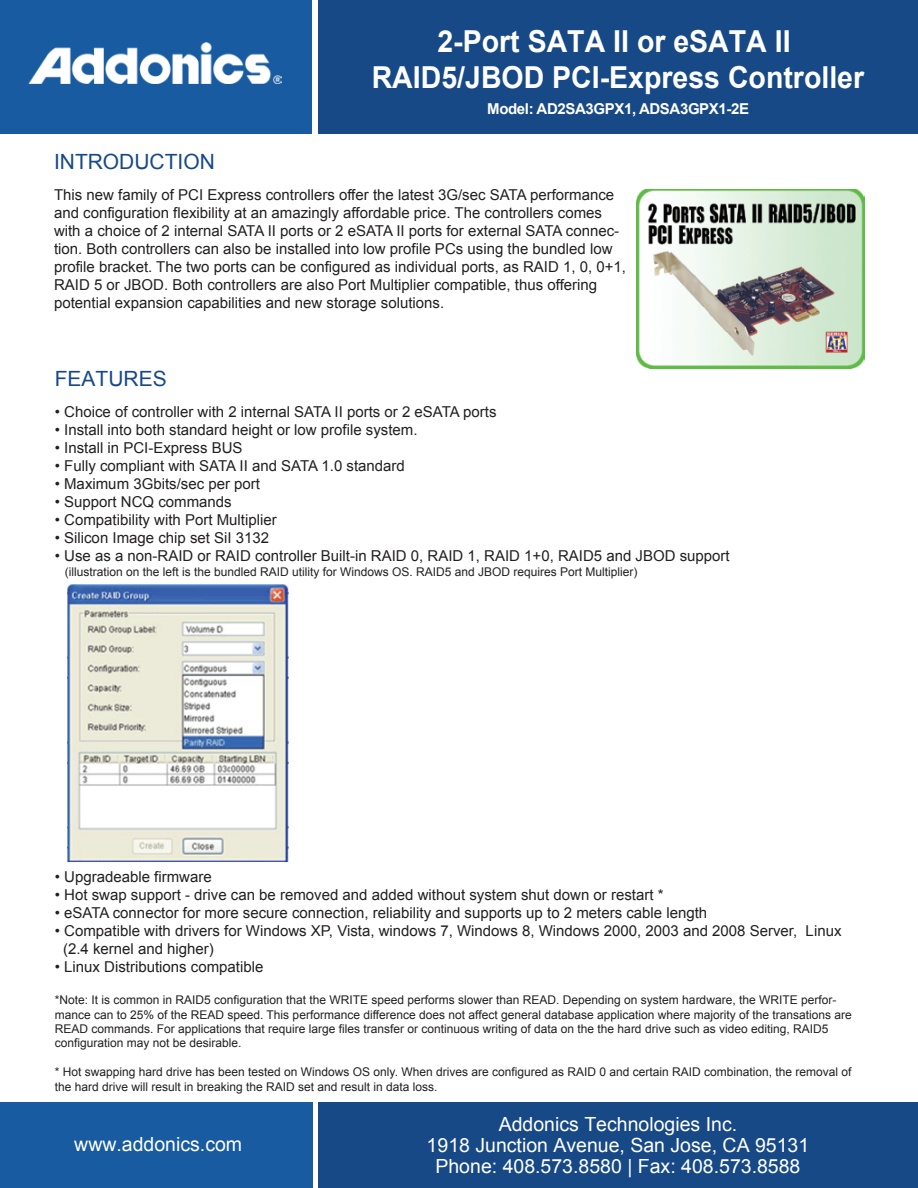
<style>
.page{position:relative;width:918px;height:1188px;background:#fff}
.page>*{position:absolute;margin:0;border:0;box-sizing:border-box;transform-origin:0 0}
.t1{font:700 30.3px/36.3px "Arial";color:#fff;text-align:center;scale:.94 1}
.t2{font:21px "Arial";color:#174988}
.t3{font:19.5px/21px "Arial";color:#fff;text-align:center}
.t4{font:15px/18px "Arial";color:#231f20}
.t5{font:700 15px "Arial";letter-spacing:-.025em;color:#fff}
.t6{font:12px/14.4px "Arial";color:#231f20}
</style>
<div class="page">
<div style="left:0;top:0;width:312px;height:134px;background:#185ba0"></div>
<div style="left:318px;top:0;width:600px;height:134px;background:#174986"></div>
<div style="left:0;top:1102px;width:312px;height:86px;background:#185ba0"></div>
<div style="left:318px;top:1102px;width:600px;height:86px;background:#174986"></div>
<img style="left:29px;top:42px;width:252px;height:42px">
<img style="left:636px;top:189px;width:228px;height:179px">
<img style="left:67px;top:584px;width:222px;height:278px">
<h1 class="t1" style="left:372px;top:24px;width:525px">2-Port SATA II or eSATA II<br>RAID5/JBOD PCI-Express Controller</h1>
<h2 class="t2" style="left:54px;top:148px;width:162px">INTRODUCTION</h2>
<p class="t5" style="left:487px;top:99px;width:263px">Model: AD2SA3GPX1, ADSA3GPX1-2E</p>
<p class="t4" style="left:54px;top:186px;width:574px">This new family of PCI Express controllers offer the latest 3G/sec SATA performance and configuration flexibility at an amazingly affordable price. The controllers comes with a choice of 2 internal SATA II ports or 2 eSATA II ports for external SATA connec&shy;tion. Both controllers can also be installed into low profile PCs using the bundled low profile bracket. The two ports can be configured as individual ports, as RAID 1, 0, 0+1, RAID 5 or JBOD. Both controllers are also Port Multiplier compatible, thus offering potential expansion capabilities and new storage solutions.</p>
<h2 class="t2" style="left:55px;top:365px;width:114px">FEATURES</h2>
<p class="t4" style="left:55px;top:403px;width:443px">• Choice of controller with 2 internal SATA II ports or 2 eSATA ports</p>
<p class="t4" style="left:55px;top:421px;width:364px">• Install into both standard height or low profile system.</p>
<p class="t4" style="left:55px;top:439px;width:189px">• Install in PCI-Express BUS</p>
<p class="t4" style="left:55px;top:457px;width:352px">• Fully compliant with SATA II and SATA 1.0 standard</p>
<p class="t4" style="left:55px;top:475px;width:207px">• Maximum 3Gbits/sec per port</p>
<p class="t4" style="left:55px;top:493px;width:178px">• Support NCQ commands</p>
<p class="t4" style="left:55px;top:511px;width:223px">• Compatibility with Port Multiplier</p>
<p class="t4" style="left:55px;top:529px;width:216px">• Silicon Image chip set SiI 3132</p>
<p class="t4" style="left:55px;top:547px;width:677px">• Use as a non-RAID or RAID controller Built-in RAID 0, RAID 1, RAID 1+0, RAID5 and JBOD support</p>
<p class="t6" style="left:65px;top:564px;width:574px">(illustration on the left is the bundled RAID utility for Windows OS. RAID5 and JBOD requires Port Multiplier)</p>
<p class="t4" style="left:55px;top:868px;width:158px">• Upgradeable firmware</p>
<p class="t4" style="left:55px;top:886px;width:610px">• Hot swap support - drive can be removed and added without system shut down or restart *</p>
<p class="t4" style="left:55px;top:904px;width:654px">• eSATA connector for more secure connection, reliability and supports up to 2 meters cable length</p>
<p class="t4" style="left:63px;top:922px;width:780px;text-indent:-8px">• Compatible with drivers for Windows XP, Vista, windows 7, Windows 8, Windows 2000, 2003 and 2008 Server, Linux (2.4 kernel and higher)</p>
<p class="t4" style="left:55px;top:958px;width:210px">• Linux Distributions compatible</p>
<p class="t6" style="left:55px;top:993px;width:799px">*Note: It is common in RAID5 configuration that the WRITE speed performs slower than READ. Depending on system hardware, the WRITE perfor&shy;mance can to 25% of the READ speed. This performance difference does not affect general database application where majority of the transations are READ commands. For applications that require large files transfer or continuous writing of data on the the hard drive such as video editing, RAID5 configuration may not be desirable.</p>
<p class="t6" style="left:55px;top:1065px;width:798px">* Hot swapping hard drive has been tested on Windows OS only. When drives are configured as RAID 0 and certain RAID combination, the removal of the hard drive will result in breaking the RAID set and result in data loss.</p>
<h3 class="t3" style="left:74px;top:1133px;width:169px">www.addonics.com</h3>
<h3 class="t3" style="left:427px;top:1114px;width:384px">Addonics Technologies Inc.<br>1918 Junction Avenue, San Jose, CA 95131<br>Phone: 408.573.8580 | Fax: 408.573.8588</h3>
</div>
